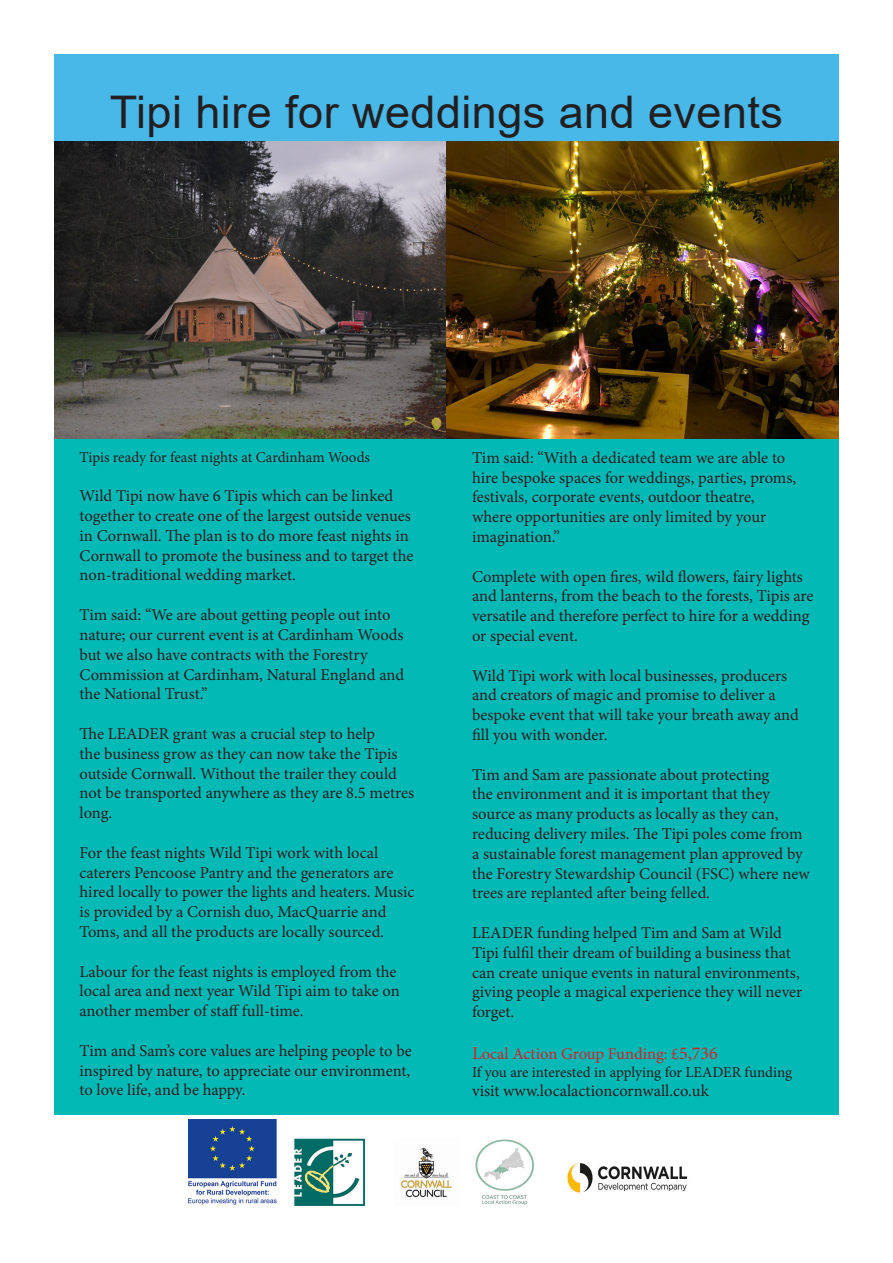
<style>
.page{position:relative;width:893px;height:1263px;background:#fff}
.page>*{position:absolute;margin:0;border:0;box-sizing:border-box;transform-origin:0 0}
.t1{font:45px "Arial";letter-spacing:.01em;color:#231f20}
.t2{font:16.5px/19.8px "Minion Pro";letter-spacing:-.005em;color:#231f20}
.t3{font:16.5px "Minion Pro";color:#d1232a}
.t4{font:15px "Minion Pro";letter-spacing:-.005em;color:#231f20}
.s1{font-size:18px}
</style>
<div class="page">
<div style="left:54px;top:425px;width:392px;height:776px;background:#03b9b6"></div>
<div style="left:446px;top:425px;width:393px;height:770px;background:#03b9b6"></div>
<div style="left:54px;top:54px;width:785px;height:121px;background:#48b8e9"></div>
<img style="left:54px;top:141px;width:392px;height:298px">
<img style="left:446px;top:141px;width:393px;height:298px">
<div style="left:54px;top:1115px;width:785px;height:94px;background:#fff"></div>
<img style="left:188px;top:1119px;width:500px;height:86px">
<p class="t1" style="left:110px;top:81px;width:675px">Tipi hire for weddings and events</p>
<p class="t4" style="left:80px;top:447px;width:292px">Tipis ready for feast nights at Cardinham Woods</p>
<p class="t2" style="left:80px;top:486px;width:336px">Wild Tipi now have 6 Tipis which can be linked together to create one of the largest outside venues in Cornwall. The plan is to do more feast nights in Cornwall to promote the business and to target the non-traditional wedding market.</p>
<p class="t2" style="left:80px;top:605px;width:326px">Tim said: “We are about getting people out into nature; our current event is at Cardinham Woods but we also have contracts with the Forestry Commission at Cardinham, Natural England and the National Trust.”</p>
<p class="t2" style="left:80px;top:724px;width:336px">The LEADER grant was a crucial step to help<br>the business grow as they can now take the Tipis outside Cornwall. Without the trailer they could not be transported anywhere as they are 8.5 metres long.</p>
<p class="t2" style="left:80px;top:843px;width:337px">For the feast nights Wild Tipi work with local caterers Pencoose Pantry and the generators are hired locally to power the lights and heaters. Music is provided by a Cornish duo, MacQuarrie and Toms, and all the products are locally sourced.</p>
<p class="t2" style="left:80px;top:961px;width:322px">Labour for the feast nights is employed from the local area and next year Wild Tipi aim to take on another member of staff full-time.</p>
<p class="t2" style="left:80px;top:1041px;width:334px;text-align:justify">Tim and Sam’s core values are helping people to be inspired by nature, to appreciate our environment, to love life, and be happy.</p>
<p class="t2" style="left:472px;top:448px;width:326px">Tim said: “With a dedicated team we are able to hire bespoke spaces for weddings, parties, proms, festivals, corporate events, outdoor theatre, where opportunities are only limited by your imagination.”</p>
<p class="t2" style="left:472px;top:566px;width:343px">Complete with open fires, wild flowers, fairy lights and lanterns, from the beach to the forests, Tipis are versatile and therefore perfect to hire for a wedding or special event.</p>
<p class="t2" style="left:472px;top:665px;width:328px">Wild Tipi work with local businesses, producers and creators of magic and promise to deliver a bespoke event that will take your breath away and fill you with wonder.</p>
<p class="t2" style="left:472px;top:764px;width:339px">Tim and Sam are passionate about protecting<br>the environment and it is important that they source as many products as locally as they can, reducing delivery miles. The Tipi poles come from a sustainable forest management plan approved by the Forestry Stewardship Council (FSC) where new trees are replanted after being felled.</p>
<p class="t2" style="left:472px;top:923px;width:332px">LEADER funding helped Tim and Sam at Wild Tipi fulfil their dream of building a business that can create unique events in natural environments, giving people a magical experience they will never forget.</p>
<p class="t3" style="left:472px;top:1042px;width:247px"><span class="s1">L</span>ocal Action Group Funding: £<span class="s1">5,736</span></p>
<p class="t4" style="left:472px;top:1062px;width:322px">If you are interested in applying for LEADER funding</p>
<p class="t2" style="left:472px;top:1081px;width:238px">visit www.localactioncornwall.co.uk</p>
</div>
